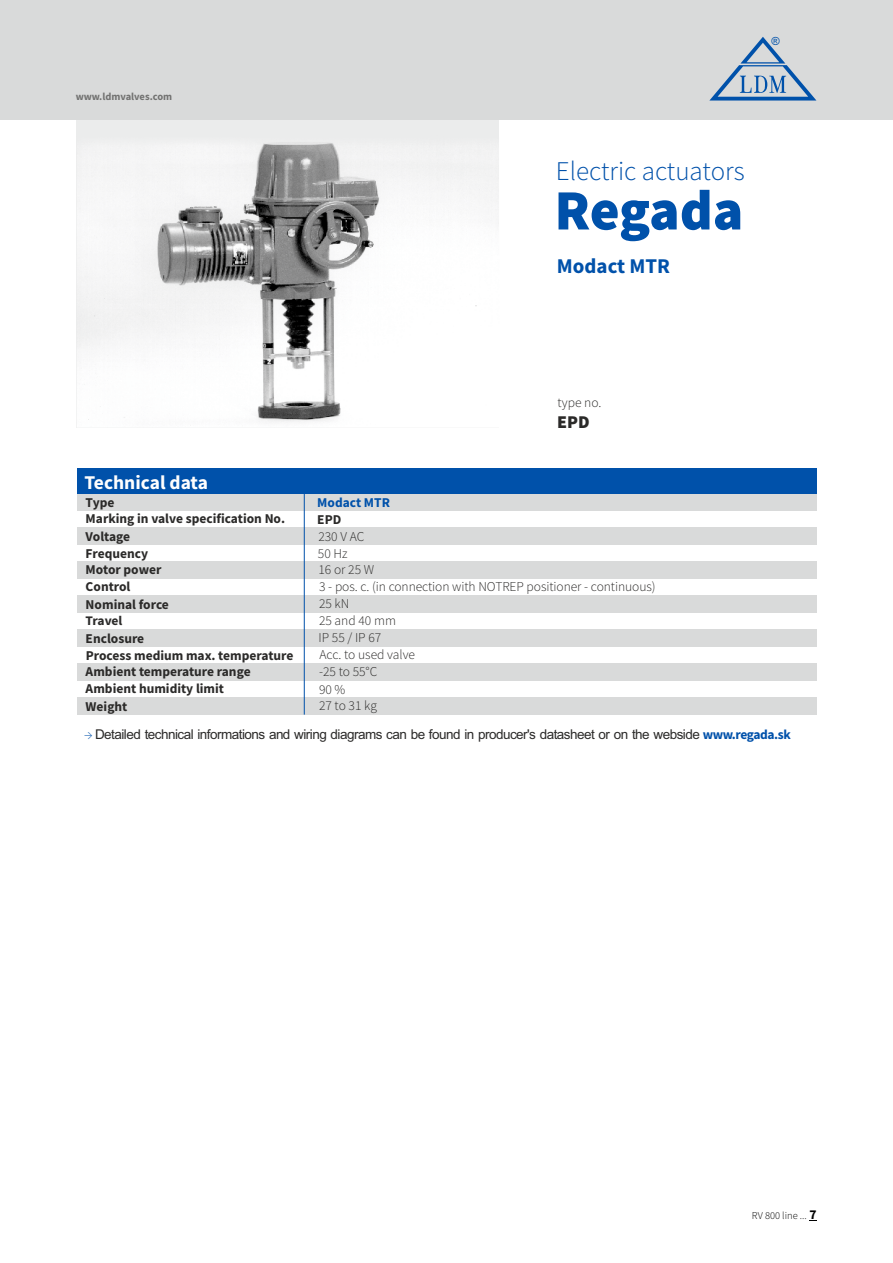
<style>
.page{position:relative;width:893px;height:1263px;background:#fff}
.page>*{position:absolute;margin:0;border:0;box-sizing:border-box;transform-origin:0 0}
.t1{font:900 57px "Source Sans Pro";letter-spacing:-.01em;color:#0051aa}
.t2{font:300 27px "Source Sans Pro";color:#0051aa}
.t3{font:700 21px "Source Sans Pro";color:#0051aa}
.t4{font:700 19.5px "Source Sans Pro";color:#fefefe}
.t5{font:900 18px "Source Sans Pro";color:#2b2a29}
.t6{font:700 13.5px/17px "Source Sans Pro";color:#2b2a29}
.t7{font:300 13.5px/17px "Source Sans Pro";letter-spacing:-.005em;color:#2b2a29}
.t8{font:13.5px "Arial";letter-spacing:-.04em;color:#2b2a29}
.t9{font:700 13.5px "Source Sans Pro";color:#0051aa}
.t10{font:700 13.05px "Source Sans Pro";letter-spacing:-.01em;color:#2b2a29}
.t11{font:11.25px "Arial";color:#00208c}
.t12{font:700 10.5px "Source Sans Pro";color:#727271}
.t13{font:300 10.5px "Source Sans Pro";color:#000}
.s1{font-family:"Source Sans Pro";font-weight:300;color:#0051aa}
.s2{font-family:"Source Sans Pro";font-weight:700;color:#0051aa}
.s3{font-weight:700;font-size:13.5px}
</style>
<div class="page">
<div style="left:77px;top:493px;width:739px;height:17px;background:#d9dada"></div>
<div style="left:77px;top:528px;width:739px;height:17px;background:#d9dada"></div>
<div style="left:77px;top:562px;width:739px;height:17px;background:#d9dada"></div>
<div style="left:77px;top:596px;width:739px;height:17px;background:#d9dada"></div>
<div style="left:77px;top:630px;width:739px;height:17px;background:#d9dada"></div>
<div style="left:77px;top:664px;width:739px;height:17px;background:#d9dada"></div>
<div style="left:77px;top:698px;width:739px;height:17px;background:#d9dada"></div>
<div style="left:77px;top:468px;width:739px;height:26px;background:#0051aa"></div>
<div style="left:77px;top:119px;width:422px;height:309px;background:#ebecec"></div>
<div style="left:0;top:0;width:893px;height:119px;background:#d9dada"></div>
<svg style="left:709px;top:37px;width:108px;height:64px"></svg>
<hr style="left:304px;top:477px;width:1px;height:238px;background:#0051aa">
<img style="left:77px;top:143px;width:422px;height:285px">
<p class="t12" style="left:76px;top:92px;width:98px">www.ldmvalves.com</p>
<p class="t11" style="left:774px;top:37px;width:10px">®</p>
<h2 class="t2" style="left:556px;top:160px;width:190px">Electric actuators</h2>
<h1 class="t1" style="left:554px;top:187px;width:190px">Regada</h1>
<h3 class="t3" style="left:557px;top:257px;width:115px">Modact MTR</h3>
<h3 class="t4" style="left:85px;top:474px;width:125px">Technical data</h3>
<p class="t6" style="left:86px;top:495px;width:30px">Type</p>
<p class="t6" style="left:86px;top:512px;width:201px">Marking in valve specification No.<br>Voltage<br>Frequency<br>Motor power<br>Control<br>Nominal force</p>
<p class="t10" style="left:86px;top:615px;width:38px">Travel</p>
<p class="t6" style="left:86px;top:631px;width:209px">Enclosure<br>Process medium max. temperature<br>Ambient temperature range<br>Ambient humidity limit<br>Weight</p>
<p class="t7" style="left:558px;top:396px;width:45px">type no.</p>
<p class="t9" style="left:317px;top:497px;width:74px">Modact MTR</p>
<p class="t6" style="left:317px;top:512px;width:26px">EPD</p>
<p class="t7" style="left:318px;top:529px;width:48px">230 V AC<br>50 Hz</p>
<h3 class="t5" style="left:557px;top:414px;width:34px">EPD</h3>
<p class="t7" style="left:318px;top:562px;width:339px">16 or 25 W<br>3 - pos. c. (in connection with NOTREP positioner - continuous)<br>25 kN<br>25 and 40 mm<br>IP 55 / IP 67<br>Acc. to used valve<br>-25 to 55°C</p>
<p class="t7" style="left:319px;top:683px;width:59px;line-height:15.8px">90 %<br>27 to 31 kg</p>
<p class="t8" style="left:84px;top:729px;width:708px"><span class="s1">→</span> Detailed technical informations and wiring diagrams can be found in producer's datasheet or on the webside <span class="s2">www.regada.sk</span></p>
<p class="t13" style="left:752px;top:1211px;width:66px">RV 800 line ... <span class="s3">7</span></p>
</div>
